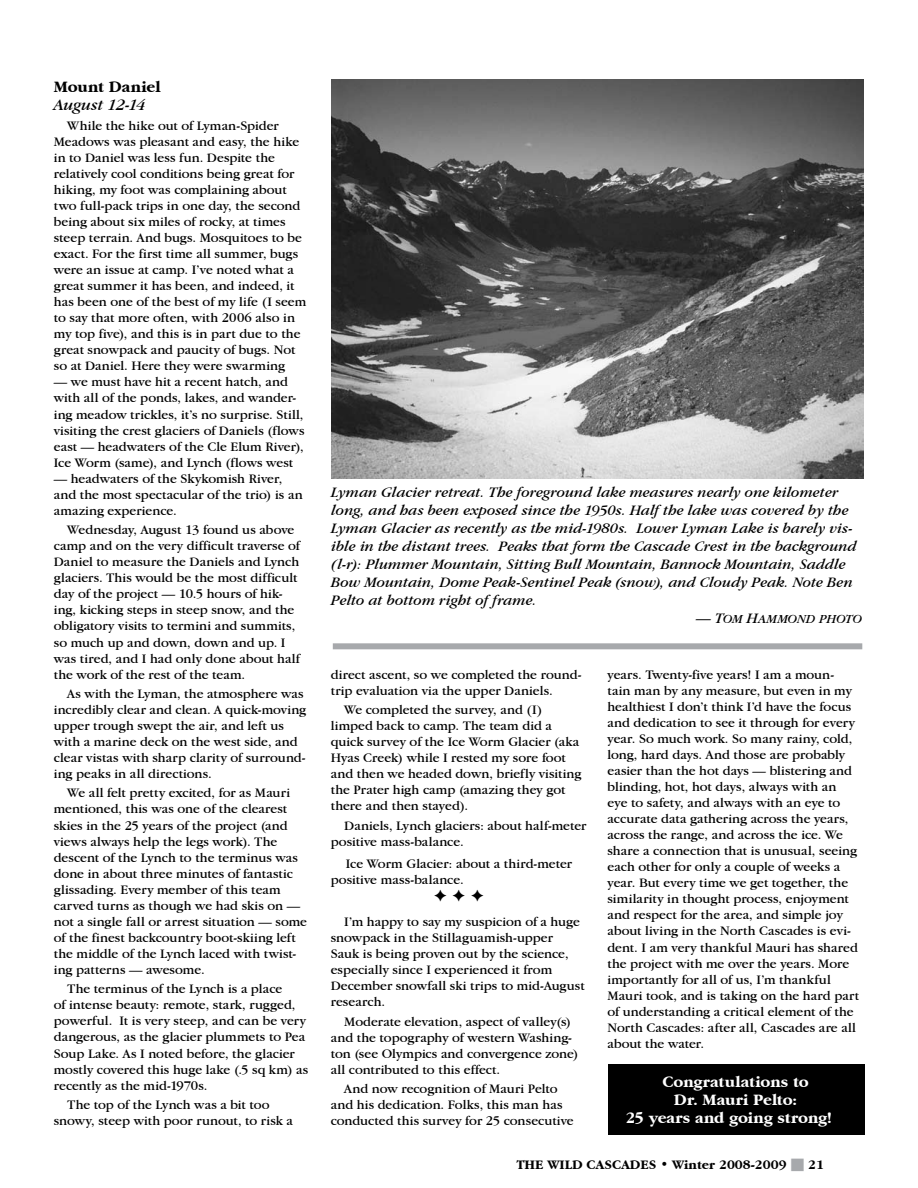
<style>
.page{position:relative;width:918px;height:1188px;background:#fff}
.page>*{position:absolute;margin:0;border:0;box-sizing:border-box;transform-origin:0 0}
.t1{font:700 16.5px "Garamond IT Cby BT";letter-spacing:-.01em;color:#fff}
.t2{font:700 16.5px "Garamond IT Cby BT";letter-spacing:-.01em;color:#000}
.t3{font:italic 16.5px "Garamond IT Cby BT";letter-spacing:-.005em;color:#000}
.t4{font:italic 15px/18px "Garamond IT Cby BT";letter-spacing:.005em;color:#000}
.t5{font:13.5px/16px "Garamond IT Cby BT";color:#000}
.t6{font:700 13.5px "Garamond IT Cby BT";color:#000}
.t7{font:12.75px "Garamond IT Cby BT Book Italic SC850";letter-spacing:-.005em;color:#000}
.s1{font-size:15px}
.s2{color:#a7a9ac}
</style>
<div class="page">
<div style="left:608px;top:1064px;width:257px;height:70px;background:#000"></div>
<img style="left:331px;top:80px;width:532px;height:399px">
<div style="left:333px;top:643px;width:529px;height:6px;background:#a7a9ac"></div>
<p class="t2" style="left:54px;top:78px;width:108px">Mount Daniel</p>
<p class="t3" style="left:54px;top:95px;width:93px">August 12-14</p>
<p class="t5" style="left:54px;top:117px;width:254px;text-indent:14px">While the hike out of Lyman-Spider Meadows was pleasant and easy, the hike in to Daniel was less fun. Despite the relatively cool conditions being great for hiking, my foot was complaining about two full-pack trips in one day, the second being about six miles of rocky, at times steep terrain. And bugs. Mosquitoes to be exact. For the first time all summer, bugs were an issue at camp. I’ve noted what a great summer it has been, and indeed, it has been one of the best of my life (I seem to say that more often, with 2006 also in my top five), and this is in part due to the great snowpack and paucity of bugs. Not so at Daniel. Here they were swarming</p>
<p class="t5" style="left:54px;top:374px;width:252px">— we must have hit a recent hatch, and with all of the ponds, lakes, and wander&shy;ing meadow trickles, it’s no surprise. Still, visiting the crest glaciers of Daniels (flows east — headwaters of the Cle Elum River), Ice Worm (same), and Lynch (flows west</p>
<p class="t5" style="left:54px;top:470px;width:250px">— headwaters of the Skykomish River, and the most spectacular of the trio) is an amazing experience.</p>
<p class="t5" style="left:54px;top:522px;width:248px;text-indent:14px">Wednesday, August 13 found us above camp and on the very difficult traverse of Daniel to measure the Daniels and Lynch glaciers. This would be the most difficult day of the project — 10.5 hours of hik&shy;ing, kicking steps in steep snow, and the obligatory visits to termini and summits, so much up and down, down and up. I was tired, and I had only done about half the work of the rest of the team.</p>
<p class="t5" style="left:54px;top:685px;width:254px;text-indent:14px">As with the Lyman, the atmosphere was incredibly clear and clean. A quick-moving upper trough swept the air, and left us with a marine deck on the west side, and clear vistas with sharp clarity of surround&shy;ing peaks in all directions.</p>
<p class="t5" style="left:54px;top:785px;width:255px;text-indent:14px">We all felt pretty excited, for as Mauri mentioned, this was one of the clearest skies in the 25 years of the project (and views always help the legs work). The descent of the Lynch to the terminus was done in about three minutes of fantastic glissading. Every member of this team carved turns as though we had skis on — not a single fall or arrest situation — some of the finest backcountry boot-skiing left the middle of the Lynch laced with twist&shy;ing patterns — awesome.</p>
<p class="t5" style="left:54px;top:981px;width:256px;text-indent:14px">The terminus of the Lynch is a place<br>of intense beauty: remote, stark, rugged, powerful. It is very steep, and can be very dangerous, as the glacier plummets to Pea Soup Lake. As I noted before, the glacier mostly covered this huge lake (.5 sq km) as recently as the mid-1970s.</p>
<p class="t5" style="left:54px;top:1096px;width:241px;text-indent:14px">The top of the Lynch was a bit too snowy, steep with poor runout, to risk a</p>
<p class="t4" style="left:331px;top:483px;width:527px">Lyman Glacier retreat. The foreground lake measures nearly one kilometer long, and has been exposed since the 1950s. Half the lake was covered by the Lyman Glacier as recently as the mid-1980s. Lower Lyman Lake is barely vis&shy;ible in the distant trees. Peaks that form the Cascade Crest in the background (l-r): Plummer Mountain, Sitting Bull Mountain, Bannock Mountain, Saddle Bow Mountain, Dome Peak-Sentinel Peak (snow), and Cloudy Peak. Note Ben Pelto at bottom right of frame.</p>
<p class="t7" style="left:696px;top:612px;width:168px"><span class="s1">— T</span>OM <span class="s1">H</span>AMMOND PHOTO</p>
<p class="t5" style="left:331px;top:666px;width:252px">direct ascent, so we completed the round&shy;trip evaluation via the upper Daniels.</p>
<p class="t5" style="left:331px;top:701px;width:252px;text-indent:14px">We completed the survey, and (I) limped back to camp. The team did a quick survey of the Ice Worm Glacier (aka Hyas Creek) while I rested my sore foot and then we headed down, briefly visiting the Prater high camp (amazing they got there and then stayed).</p>
<p class="t5" style="left:331px;top:817px;width:257px;text-indent:14px">Daniels, Lynch glaciers: about half-meter positive mass-balance.</p>
<p class="t5" style="left:331px;top:856px;width:243px;text-indent:15px">Ice Worm Glacier: about a third-meter positive mass-balance.</p>
<p class="t5" style="left:331px;top:913px;width:256px;text-indent:14px">I’m happy to say my suspicion of a huge snowpack in the Stillaguamish-upper Sauk is being proven out by the science, especially since I experienced it from December snowfall ski trips to mid-August research.</p>
<p class="t5" style="left:331px;top:1013px;width:249px;text-indent:14px">Moderate elevation, aspect of valley(s) and the topography of western Washing&shy;ton (see Olympics and convergence zone) all contributed to this effect.</p>
<p class="t5" style="left:331px;top:1080px;width:245px;text-indent:14px">And now recognition of Mauri Pelto and his dedication. Folks, this man has conducted this survey for 25 consecutive</p>
<p class="t5" style="left:607px;top:666px;width:253px">years. Twenty-five years! I am a moun&shy;tain man by any measure, but even in my healthiest I don’t think I’d have the focus and dedication to see it through for every year. So much work. So many rainy, cold, long, hard days. And those are probably easier than the hot days — blistering and blinding, hot, hot days, always with an eye to safety, and always with an eye to accurate data gathering across the years, across the range, and across the ice. We share a connection that is unusual, seeing each other for only a couple of weeks a year. But every time we get together, the similarity in thought process, enjoyment and respect for the area, and simple joy about living in the North Cascades is evi&shy;dent. I am very thankful Mauri has shared the project with me over the years. More importantly for all of us, I’m thankful Mauri took, and is taking on the hard part of understanding a critical element of the North Cascades: after all, Cascades are all about the water.</p>
<p class="t1" style="left:663px;top:1073px;width:148px">Congratulations to</p>
<p class="t1" style="left:674px;top:1091px;width:125px">Dr. Mauri Pelto:</p>
<p class="t1" style="left:626px;top:1109px;width:208px">25 years and going strong!</p>
<p class="t6" style="left:516px;top:1157px;width:309px">The Wild Cascades • Winter 2008-2009 <span class="s2">■</span> 21</p>
</div>
